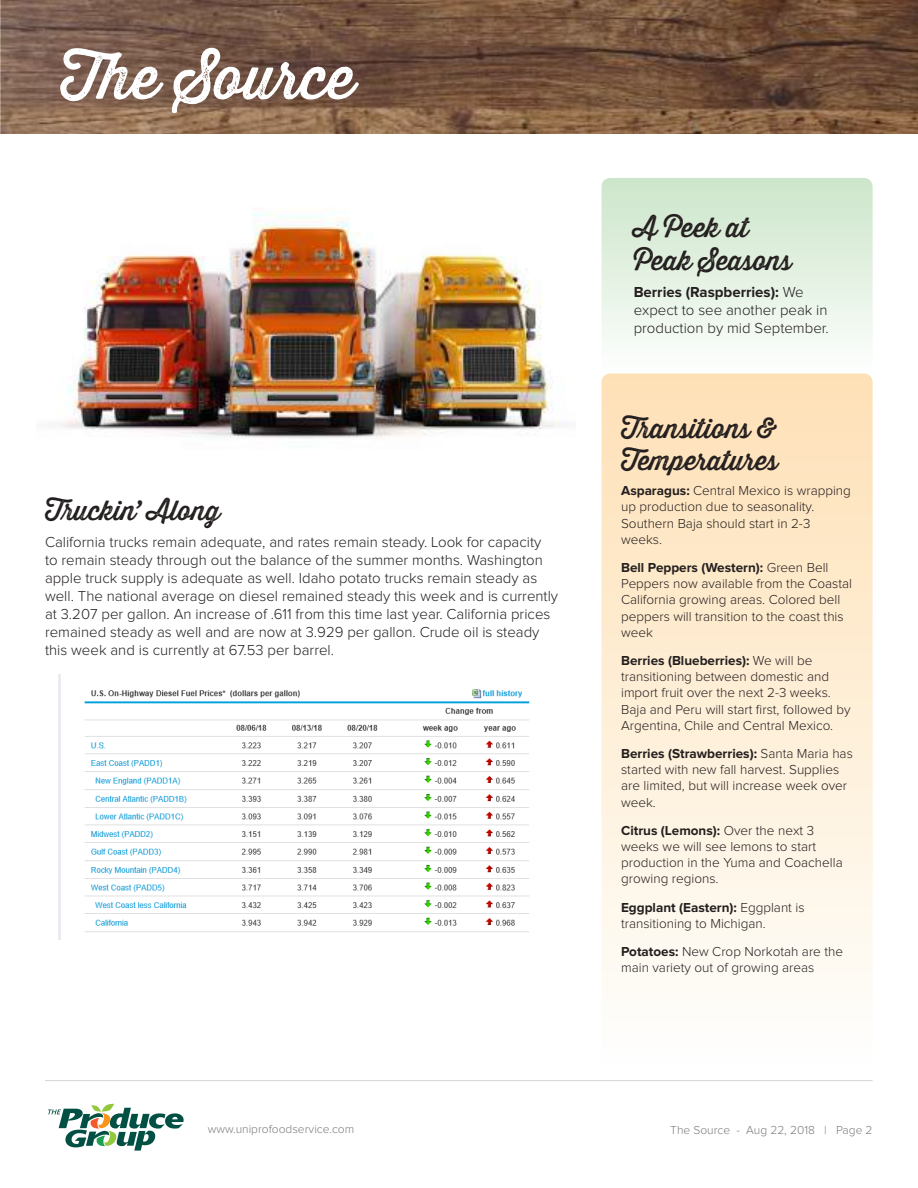
<style>
.page{position:relative;width:918px;height:1188px;background:#fff}
.page>*{position:absolute;margin:0;border:0;box-sizing:border-box;transform-origin:0 0}
.t1{font:60px "Thirsty Rough Reg One";color:#fff}
.t2{font:27px/32.4px "Thirsty Rough Reg One";color:#241f1f}
.t3{font:300 15px/18px "Proxima Nova";color:#241f1f}
.t4{font:300 13.5px/16.2px "Proxima Nova";color:#241f1f}
.t5{font:300 12px "Proxima Nova";color:#7d7c7e}
.s1{font-weight:700}
</style>
<div class="page">
<hr style="left:45px;top:1080px;width:828px;height:1px;background:#d5d4d5">
<img style="left:1px;top:0;width:917px;height:134px">
<svg style="left:48px;top:1104px;width:136px;height:47px"></svg>
<img style="left:58px;top:675px;width:472px;height:264px">
<img style="left:59px;top:213px;width:506px;height:225px">
<svg style="left:602px;top:178px;width:271px;height:196px"></svg>
<svg style="left:602px;top:374px;width:271px;height:609px;background:#feedd4"></svg>
<h1 class="t1" style="left:60px;top:33px;width:296px">The Source</h1>
<h2 class="t2" style="left:45px;top:494px;width:177px">Truckin’ Along</h2>
<p class="t3" style="left:45px;top:534px;width:515px">California trucks remain adequate, and rates remain steady. Look for capacity<br>to remain steady through out the balance of the summer months. Washington apple truck supply is adequate as well. Idaho potato trucks remain steady as well. The national average on diesel remained steady this week and is currently at 3.207 per gallon. An increase of .611 from this time last year. California prices remained steady as well and are now at 3.929 per gallon. Crude oil is steady this week and is currently at 67.53 per barrel.</p>
<h2 class="t2" style="left:634px;top:211px;width:159px">A Peek at<br>Peak Seasons</h2>
<p class="t3" style="left:634px;top:283px;width:197px"><span class="s1">Berries (Raspberries):</span> We expect to see another peak in production by mid September.</p>
<h2 class="t2" style="left:621px;top:412px;width:158px">Transitions &amp;<br>Temperatures</h2>
<p class="t4" style="left:621px;top:483px;width:231px"><span class="s1">Asparagus:</span> Central Mexico is wrapping up production due to seasonality.<br>Southern Baja should start in 2-3 weeks.</p>
<p class="t4" style="left:621px;top:560px;width:232px"><span class="s1">Bell Peppers (Western):</span> Green Bell<br>Peppers now available from the Coastal<br>California growing areas. Colored bell peppers will transition to the coast this week</p>
<p class="t4" style="left:621px;top:653px;width:231px"><span class="s1">Berries (Blueberries):</span> We will be transitioning between domestic and import fruit over the next 2-3 weeks.<br>Baja and Peru will start first, followed by Argentina, Chile and Central Mexico.</p>
<p class="t4" style="left:621px;top:746px;width:233px"><span class="s1">Berries (Strawberries):</span> Santa Maria has started with new fall harvest. Supplies are limited, but will increase week over week.</p>
<p class="t4" style="left:621px;top:823px;width:223px"><span class="s1">Citrus (Lemons):</span> Over the next 3 weeks we will see lemons to start production in the Yuma and Coachella growing regions.</p>
<p class="t4" style="left:621px;top:900px;width:185px"><span class="s1">Eggplant (Eastern):</span> Eggplant is transitioning to Michigan.</p>
<p class="t4" style="left:621px;top:944px;width:223px"><span class="s1">Potatoes:</span> New Crop Norkotah are the main variety out of growing areas</p>
<p class="t5" style="left:208px;top:1124px;width:148px">www.uniprofoodservice.com</p>
<p class="t5" style="left:670px;top:1124px;width:204px">The Source - Aug 22, 2018 | Page 2</p>
</div>
